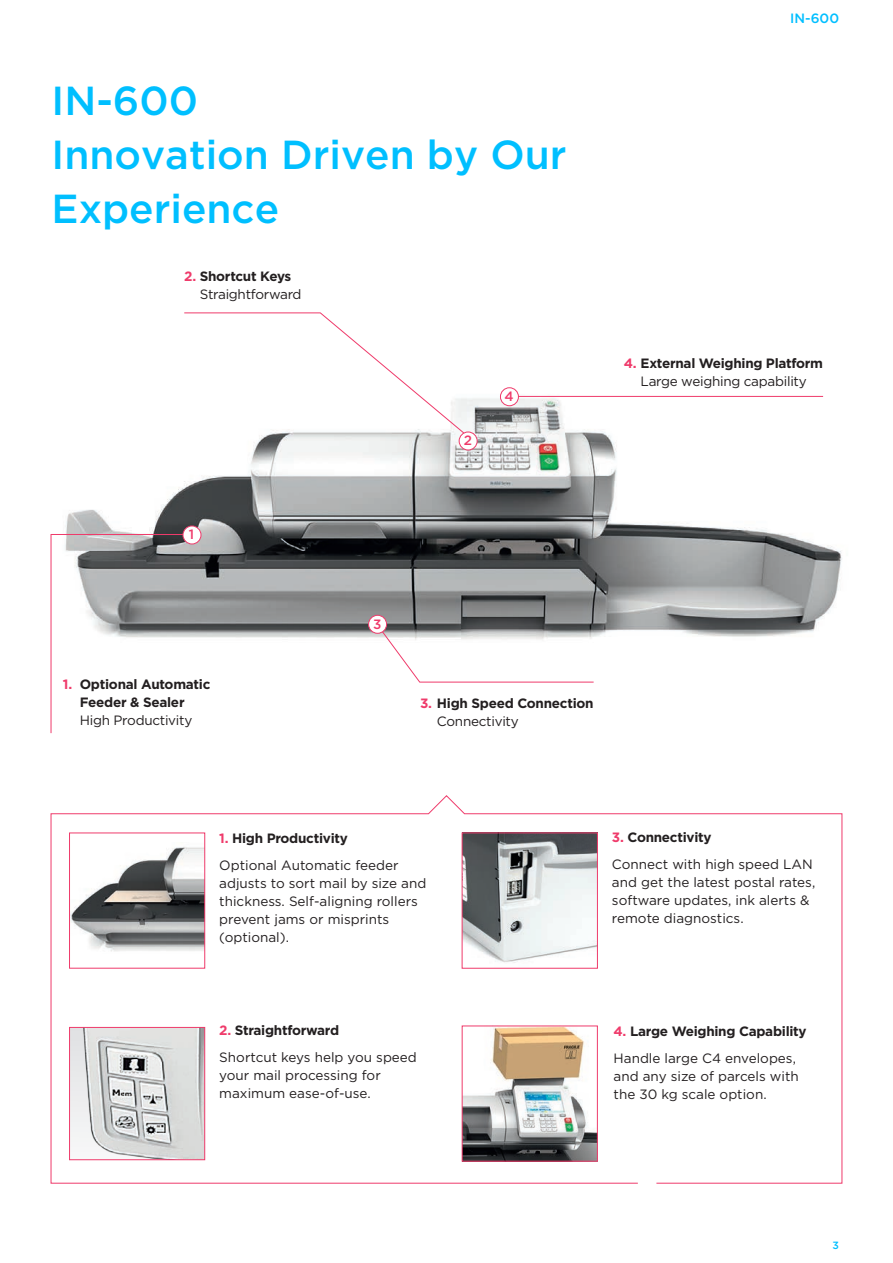
<style>
.page{position:relative;width:893px;height:1263px;background:#fff}
.page>*{position:absolute;margin:0;border:0;box-sizing:border-box;transform-origin:0 0}
._2014_Title{font:500 40.5px/54px "Gotham";color:#00bfff}
.Body_Text{font:13.5px/18px "Gotham";color:#231f20}
._2014_Details_techni{font:700 13.5px/18px "Gotham";letter-spacing:-.02em;color:#231f20}
.Subhead_2{font:13.5px/18px "Gotham";letter-spacing:-.02em;color:#231f20}
.Subhead_2-2{font:700 13.5px "Gotham";letter-spacing:-.02em;color:#231f20}
.t1{font:500 13.5px "Gotham";color:#00bfff}
.Body_Text-2{font:500 13.5px "Gotham";color:#ef3b6b}
.Page_Footer___Header{font:500 10.5px "Gotham";color:#00bfff}
.s1{font-weight:700;color:#ef3b6b}
.s2{font-weight:700}
.s3{color:#ef3b6b}
.s4{font-weight:400}
</style>
<div class="page">
<img style="left:65px;top:389px;width:777px;height:249px">
<svg style="left:50px;top:795px;width:793px;height:389px"></svg>
<hr style="left:509px;top:396px;width:314px;height:1px;background:#ef3b6b">
<svg style="left:50px;top:534px;width:142px;height:200px"></svg>
<div style="left:183px;top:526px;width:18px;height:18px;background:#fff;border-radius:50%"></div>
<div style="left:183px;top:526px;width:18px;height:18px;border:1px solid #ef3b6b;border-radius:50%"></div>
<div style="left:500px;top:388px;width:18px;height:18px;background:#fff;border-radius:50%"></div>
<div style="left:500px;top:387px;width:19px;height:19px;border:1px solid #ef3b6b;border-radius:50%"></div>
<img style="left:71px;top:842px;width:132px;height:112px">
<div style="left:69px;top:832px;width:136px;height:136px;border:1px solid #ef3b6b"></div>
<img style="left:464px;top:834px;width:132px;height:132px">
<div style="left:462px;top:832px;width:136px;height:136px;border:1px solid #ef3b6b"></div>
<svg style="left:377px;top:624px;width:217px;height:59px"></svg>
<div style="left:369px;top:615px;width:18px;height:18px;background:#fff;border-radius:50%"></div>
<div style="left:368px;top:615px;width:19px;height:19px;border:1px solid #ef3b6b;border-radius:50%"></div>
<img style="left:464px;top:1027px;width:132px;height:132px">
<div style="left:462px;top:1025px;width:136px;height:136px;border:1px solid #ef3b6b"></div>
<img style="left:71px;top:1029px;width:132px;height:129px">
<div style="left:69px;top:1027px;width:136px;height:133px;border:1px solid #ef3b6b"></div>
<svg style="left:184px;top:312px;width:285px;height:125px"></svg>
<div style="left:459px;top:432px;width:18px;height:18px;background:#fff;border-radius:50%"></div>
<div style="left:459px;top:432px;width:18px;height:18px;border:1px solid #ef3b6b;border-radius:50%"></div>
<p class="_2014_Title" style="left:52px;top:72px;width:517px">IN-600<br>Innovation Driven by Our<br>Experience</p>
<p class="Subhead_2" style="left:200px;top:267px;width:103px;text-indent:-16px"><span class="s1">2.</span> <span class="s2">Shortcut Keys<br></span>Straightforward</p>
<p class="Body_Text-2" style="left:464px;top:433px;width:10px">2</p>
<p class="Body_Text-2" style="left:504px;top:389px;width:11px">4</p>
<p class="t1" style="left:790px;top:10px;width:50px">IN-600</p>
<p class="_2014_Details_techni" style="left:624px;top:354px;width:201px;text-align:center"><span class="s3">4.</span> External Weighing Platform<br><span class="s4">Large weighing capability</span></p>
<p class="Body_Text-2" style="left:189px;top:527px;width:7px">1</p>
<p class="_2014_Details_techni" style="left:80px;top:675px;width:132px;text-indent:-17px"><span class="s3">1.</span> Optional Automatic<br>Feeder &amp; Sealer<br><span class="s4">High Productivity</span></p>
<p class="Body_Text-2" style="left:373px;top:616px;width:10px">3</p>
<p class="_2014_Details_techni" style="left:437px;top:693px;width:158px;text-indent:-17px"><span class="s3">3.</span> High Speed Connection<br><span class="s4">Connectivity</span></p>
<p class="_2014_Details_techni" style="left:219px;top:829px;width:130px"><span class="s3">1.</span> High Productivity</p>
<p class="Body_Text" style="left:219px;top:856px;width:209px">Optional Automatic feeder adjusts to sort mail by size and thickness. Self-aligning rollers prevent jams or misprints (optional).</p>
<p class="Subhead_2-2" style="left:219px;top:1023px;width:122px"><span class="s3">2.</span> Straightforward</p>
<p class="Body_Text" style="left:219px;top:1048px;width:199px">Shortcut keys help you speed your mail processing for maximum ease-of-use.</p>
<p class="_2014_Details_techni" style="left:612px;top:828px;width:101px"><span class="s3">3.</span> Connectivity</p>
<p class="Body_Text" style="left:612px;top:855px;width:205px">Connect with high speed LAN and get the latest postal rates, software updates, ink alerts &amp; remote diagnostics.</p>
<p class="_2014_Details_techni" style="left:614px;top:1022px;width:195px"><span class="s3">4.</span> Large Weighing Capability</p>
<p class="Body_Text" style="left:614px;top:1049px;width:187px">Handle large C4 envelopes, and any size of parcels with the 30 kg scale option.</p>
<p class="Page_Footer___Header" style="left:832px;top:1239px;width:8px">3</p>
</div>
